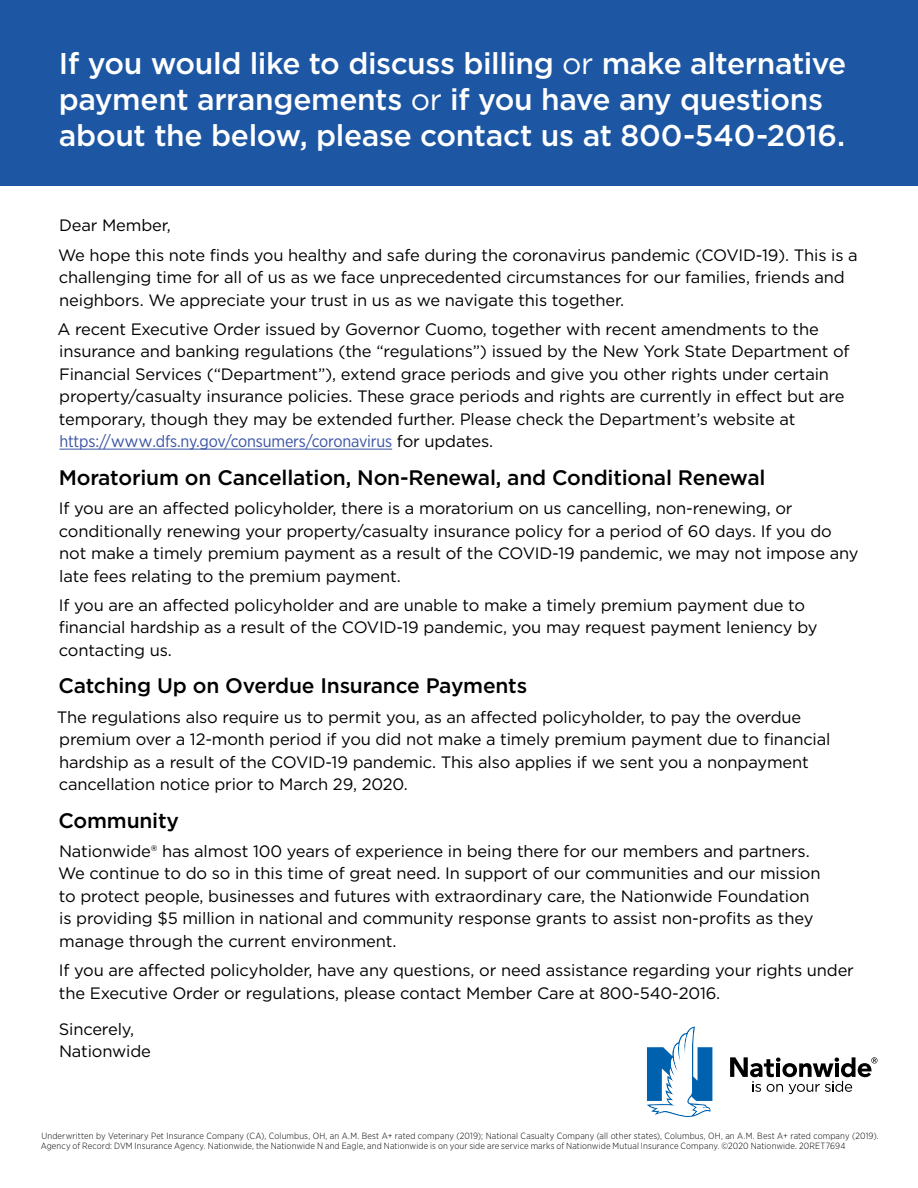
<style>
.page{position:relative;width:918px;height:1188px;background:#fff}
.page>*{position:absolute;margin:0;border:0;box-sizing:border-box;transform-origin:0 0}
.t1{font:500 30px/36px "Gotham";letter-spacing:-.015em;color:#fff}
.Subheads{font:500 21px "Gotham";letter-spacing:-.01em;color:#000}
.Body{font:16.5px/22.5px "Gotham";letter-spacing:-.01em;color:#000}
.Body-2{font:16.5px "Gotham Narrow";letter-spacing:-.01em;color:#3a53a4}
.legal{font:300 9px/10.5px "Gotham Narrow";letter-spacing:.015em;color:#000}
.s1{font-weight:400}
.s2{font-family:"Gotham"}
.s3{font-family:"Gotham";color:#000}
</style>
<div class="page">
<div style="left:0;top:0;width:918px;height:186px;background:#1d57a4"></div>
<hr style="left:59px;top:449px;width:333px;height:1px;background:#3a53a4">
<svg style="left:647px;top:1027px;width:65px;height:90px"></svg>
<svg style="left:730px;top:1057px;width:148px;height:37px"></svg>
<h1 class="t1" style="left:59px;top:45px;width:789px">If you would like to discuss billing <span class="s1">or</span> make alternative payment arrangements <span class="s1">or</span> if you have any questions about the below, please contact us at 800-540-2016.</h1>
<p class="Body" style="left:59px;top:214px;width:113px">Dear Member,</p>
<p class="Body" style="left:58px;top:243px;width:801px">We hope this note finds you healthy and safe during the coronavirus pandemic (COVID-19). This is a challenging time for all of us as we face unprecedented circumstances for our families, friends and neighbors. We appreciate your trust in us as we navigate this together.</p>
<p class="Body" style="left:57px;top:318px;width:794px">A recent Executive Order issued by Governor Cuomo, together with recent amendments to the insurance and banking regulations (the “regulations”) issued by the New York State Department of Financial Services (“Department”), extend grace periods and give you other rights under certain property/casualty insurance policies. These grace periods and rights are currently in effect but are temporary, though they may be extended further. Please check the Department’s website at</p>
<p class="Body-2" style="left:59px;top:431px;width:435px">https://<span class="s2">www</span>.dfs.ny.gov/consumers/coronavirus <span class="s3">for updates.</span></p>
<h2 class="Subheads" style="left:59px;top:464px;width:708px">Moratorium on Cancellation, Non-Renewal, and Conditional Renewal</h2>
<p class="Body" style="left:59px;top:497px;width:801px">If you are an affected policyholder, there is a moratorium on us cancelling, non-renewing, or conditionally renewing your property/casualty insurance policy for a period of 60 days. If you do not make a timely premium payment as a result of the COVID-19 pandemic, we may not impose any late fees relating to the premium payment.</p>
<p class="Body" style="left:59px;top:594px;width:760px">If you are an affected policyholder and are unable to make a timely premium payment due to financial hardship as a result of the COVID-19 pandemic, you may request payment leniency by contacting us.</p>
<h2 class="Subheads" style="left:59px;top:672px;width:470px">Catching Up on Overdue Insurance Payments</h2>
<p class="Body" style="left:57px;top:705px;width:775px">The regulations also require us to permit you, as an affected policyholder, to pay the overdue premium over a 12-month period if you did not make a timely premium payment due to financial hardship as a result of the COVID-19 pandemic. This also applies if we sent you a nonpayment cancellation notice prior to March 29, 2020.</p>
<h2 class="Subheads" style="left:59px;top:807px;width:122px">Community</h2>
<p class="Body" style="left:58px;top:840px;width:764px">Nationwide® has almost 100 years of experience in being there for our members and partners.<br>We continue to do so in this time of great need. In support of our communities and our mission to protect people, businesses and futures with extraordinary care, the Nationwide Foundation is providing $5 million in national and community response grants to assist non-profits as they manage through the current environment.</p>
<p class="Body" style="left:59px;top:959px;width:797px">If you are affected policyholder, have any questions, or need assistance regarding your rights under the Executive Order or regulations, please contact Member Care at 800-540-2016.</p>
<p class="Body" style="left:59px;top:1017px;width:77px">Sincerely,</p>
<p class="Body" style="left:59px;top:1040px;width:93px">Nationwide</p>
<p class="legal" style="left:41px;top:1130px;width:839px">Underwritten by Veterinary Pet Insurance Company (CA), Columbus, OH, an A.M. Best A+ rated company (2019); National Casualty Company (all other states), Columbus, OH, an A.M. Best A+ rated company (2019).<br>Agency of Record: DVM Insurance Agency. Nationwide, the Nationwide N and Eagle, and Nationwide is on your side are service marks of Nationwide Mutual Insurance Company. ©2020 Nationwide. 20RET7694</p>
</div>
